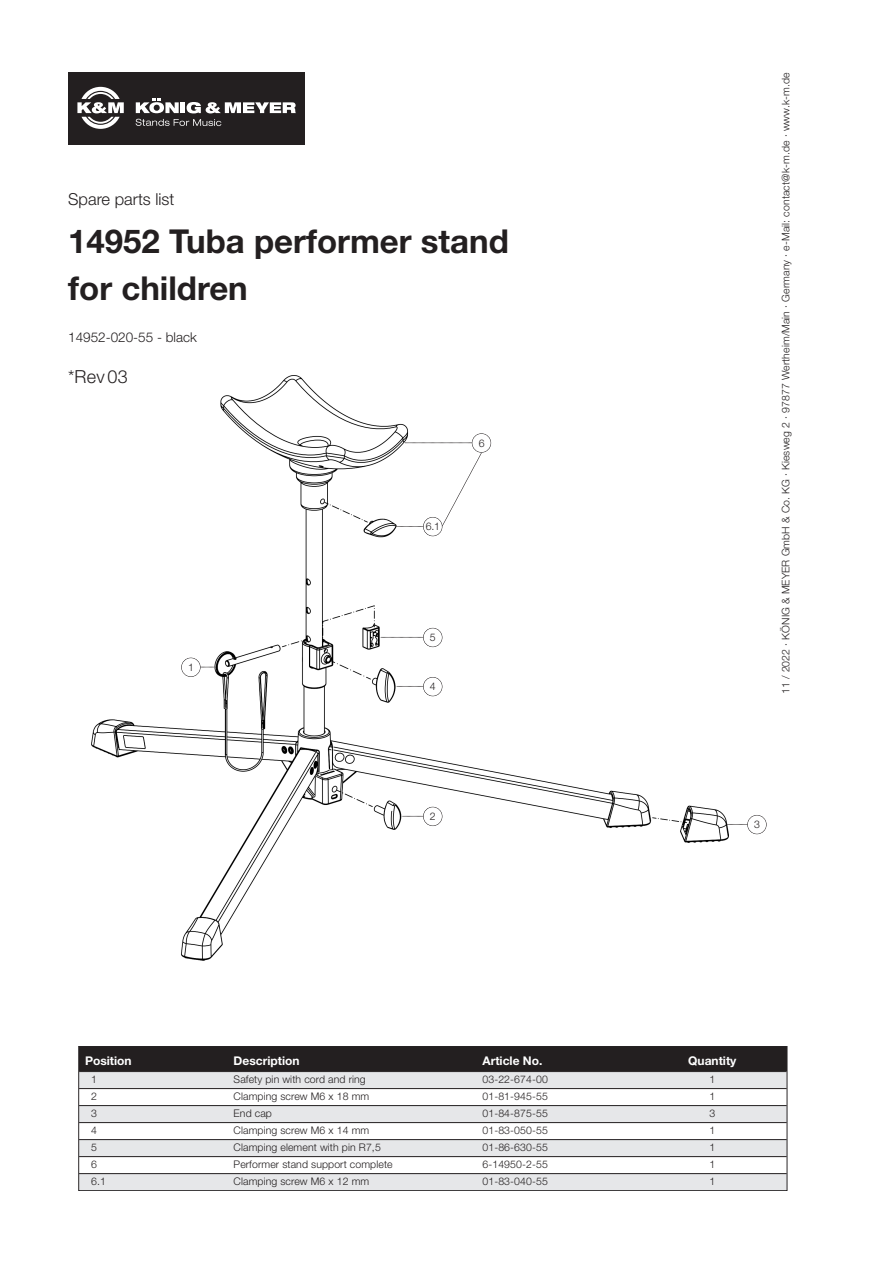
<style>
.page{position:relative;width:893px;height:1263px;background:#fff}
.page>*{position:absolute;margin:0;border:0;box-sizing:border-box;transform-origin:0 0}
.t1{font:700 33px/47.1px "Helvetica Neue";color:#231f20}
.t2{font:300 18px "Helvetica Neue";color:#231f20}
.t3{font:300 16.5px "Helvetica Neue";color:#231f20}
.t4{font:300 13.5px "Helvetica Neue";color:#231f20}
.t5{font:700 12px "Helvetica Neue";color:#fff}
.t6{font:300 10.5px "Helvetica Neue";letter-spacing:.01em;color:#231f20}
</style>
<div class="page">
<img style="left:92px;top:376px;width:636px;height:584px">
<div style="left:79px;top:1046px;width:148px;height:26px;background:#231f20"></div>
<div style="left:227px;top:1046px;width:249px;height:26px;background:#231f20"></div>
<div style="left:476px;top:1046px;width:162px;height:26px;background:#231f20"></div>
<div style="left:638px;top:1046px;width:149px;height:26px;background:#231f20"></div>
<div style="left:79px;top:1072px;width:148px;height:17px;background:#e6e7e9"></div>
<div style="left:227px;top:1072px;width:249px;height:17px;background:#e6e7e9"></div>
<div style="left:476px;top:1072px;width:162px;height:17px;background:#e6e7e9"></div>
<div style="left:638px;top:1072px;width:149px;height:17px;background:#e6e7e9"></div>
<div style="left:79px;top:1106px;width:148px;height:17px;background:#e6e7e9"></div>
<div style="left:227px;top:1106px;width:249px;height:17px;background:#e6e7e9"></div>
<div style="left:476px;top:1106px;width:162px;height:17px;background:#e6e7e9"></div>
<div style="left:638px;top:1106px;width:149px;height:17px;background:#e6e7e9"></div>
<div style="left:79px;top:1140px;width:148px;height:17px;background:#e6e7e9"></div>
<div style="left:227px;top:1140px;width:249px;height:17px;background:#e6e7e9"></div>
<div style="left:476px;top:1140px;width:162px;height:17px;background:#e6e7e9"></div>
<div style="left:638px;top:1140px;width:149px;height:17px;background:#e6e7e9"></div>
<div style="left:79px;top:1174px;width:148px;height:17px;background:#e6e7e9"></div>
<div style="left:227px;top:1174px;width:249px;height:17px;background:#e6e7e9"></div>
<div style="left:476px;top:1174px;width:162px;height:17px;background:#e6e7e9"></div>
<div style="left:638px;top:1174px;width:149px;height:17px;background:#e6e7e9"></div>
<div style="left:79px;top:1046px;width:708px;height:145px;border:1px solid #282526"></div>
<hr style="left:79px;top:1071px;width:707px;height:1px;background:#231f20">
<hr style="left:79px;top:1088px;width:707px;height:1px;background:#231f20">
<hr style="left:79px;top:1105px;width:707px;height:1px;background:#231f20">
<hr style="left:79px;top:1122px;width:707px;height:1px;background:#231f20">
<hr style="left:79px;top:1139px;width:707px;height:1px;background:#231f20">
<hr style="left:79px;top:1156px;width:707px;height:1px;background:#231f20">
<hr style="left:79px;top:1173px;width:707px;height:1px;background:#231f20">
<div style="left:68px;top:72px;width:236px;height:73px;background:#231f20"></div>
<svg style="left:136px;top:119px;width:85px;height:7px"></svg>
<hr style="left:181px;top:102px;width:4px;height:11px;background:#fff">
<svg style="left:186px;top:102px;width:110px;height:11px"></svg>
<svg style="left:136px;top:99px;width:43px;height:14px"></svg>
<svg style="left:77px;top:87px;width:47px;height:42px"></svg>
<svg style="left:725px;top:824px;width:22px;height:1px"></svg>
<div style="left:747px;top:815px;width:19px;height:19px;border:1px solid #231f20;border-radius:50%"></div>
<svg style="left:401px;top:816px;width:22px;height:1px"></svg>
<div style="left:423px;top:807px;width:19px;height:19px;background:#fff;border-radius:50%"></div>
<div style="left:423px;top:807px;width:19px;height:19px;border:1px solid #231f20;border-radius:50%"></div>
<svg style="left:396px;top:686px;width:27px;height:1px"></svg>
<div style="left:423px;top:677px;width:19px;height:19px;background:#fff;border-radius:50%"></div>
<div style="left:423px;top:677px;width:19px;height:19px;border:1px solid #231f20;border-radius:50%"></div>
<svg style="left:380px;top:637px;width:43px;height:1px"></svg>
<div style="left:423px;top:628px;width:19px;height:19px;background:#fff;border-radius:50%"></div>
<div style="left:423px;top:628px;width:19px;height:19px;border:1px solid #231f20;border-radius:50%"></div>
<svg style="left:395px;top:526px;width:28px;height:1px"></svg>
<div style="left:423px;top:517px;width:19px;height:19px;background:#fff;border-radius:50%"></div>
<div style="left:423px;top:517px;width:19px;height:19px;border:1px solid #231f20;border-radius:50%"></div>
<svg style="left:404px;top:443px;width:68px;height:1px"></svg>
<div style="left:472px;top:434px;width:19px;height:18px;background:#fff;border-radius:50%"></div>
<div style="left:472px;top:433px;width:19px;height:20px;border:1px solid #231f20;border-radius:50%"></div>
<svg style="left:200px;top:667px;width:16px;height:1px"></svg>
<div style="left:181px;top:658px;width:19px;height:19px;background:#fff;border-radius:50%"></div>
<div style="left:181px;top:658px;width:19px;height:19px;border:1px solid #231f20;border-radius:50%"></div>
<svg style="left:441px;top:452px;width:41px;height:75px"></svg>
<h3 class="t3" style="left:68px;top:194px;width:108px">Spare parts list</h3>
<h1 class="t1" style="left:68px;top:218px;width:442px">14952 Tuba performer stand for children</h1>
<p class="t4" style="left:68px;top:332px;width:130px">14952-020-55 - black</p>
<h2 class="t2" style="left:68px;top:370px;width:61px">*Rev 03</h2>
<p class="t6" style="left:188px;top:663px;width:7px">1</p>
<p class="t6" style="left:425px;top:523px;width:16px">6.1</p>
<p class="t6" style="left:478px;top:439px;width:7px">6</p>
<p class="t6" style="left:430px;top:634px;width:7px">5</p>
<p class="t6" style="left:430px;top:683px;width:7px">4</p>
<p class="t6" style="left:430px;top:813px;width:7px">2</p>
<p class="t6" style="left:782px;top:694px;width:623px;rotate:-90deg">11 / 2022 · KÖNIG &amp; MEYER GmbH &amp; Co. KG · Kiesweg 2 · 97877 Wertheim/Main · Germany · e-Mail: contact@k-m.de · www.k-m.de</p>
<p class="t6" style="left:754px;top:821px;width:7px">3</p>
<p class="t5" style="left:85px;top:1054px;width:48px">Position</p>
<p class="t5" style="left:233px;top:1054px;width:67px">Description</p>
<p class="t5" style="left:482px;top:1054px;width:61px">Article No.</p>
<p class="t5" style="left:688px;top:1054px;width:50px">Quantity</p>
<p class="t6" style="left:91px;top:1075px;width:7px">1</p>
<p class="t6" style="left:233px;top:1075px;width:134px">Safety pin with cord and ring</p>
<p class="t6" style="left:482px;top:1075px;width:67px">03-22-674-00</p>
<p class="t6" style="left:709px;top:1075px;width:7px">1</p>
<p class="t6" style="left:91px;top:1092px;width:7px">2</p>
<p class="t6" style="left:233px;top:1092px;width:137px">Clamping screw M6 x 18 mm</p>
<p class="t6" style="left:482px;top:1092px;width:67px">01-81-945-55</p>
<p class="t6" style="left:709px;top:1092px;width:7px">1</p>
<p class="t6" style="left:91px;top:1109px;width:7px">3</p>
<p class="t6" style="left:233px;top:1109px;width:40px">End cap</p>
<p class="t6" style="left:482px;top:1109px;width:67px">01-84-875-55</p>
<p class="t6" style="left:709px;top:1109px;width:7px">3</p>
<p class="t6" style="left:91px;top:1126px;width:7px">4</p>
<p class="t6" style="left:233px;top:1126px;width:137px">Clamping screw M6 x 14 mm</p>
<p class="t6" style="left:482px;top:1126px;width:67px">01-83-050-55</p>
<p class="t6" style="left:709px;top:1126px;width:7px">1</p>
<p class="t6" style="left:91px;top:1143px;width:7px">5</p>
<p class="t6" style="left:233px;top:1143px;width:149px">Clamping element with pin R7,5</p>
<p class="t6" style="left:482px;top:1143px;width:67px">01-86-630-55</p>
<p class="t6" style="left:709px;top:1143px;width:7px">1</p>
<p class="t6" style="left:91px;top:1160px;width:7px">6</p>
<p class="t6" style="left:233px;top:1160px;width:161px">Performer stand support complete</p>
<p class="t6" style="left:482px;top:1160px;width:67px">6-14950-2-55</p>
<p class="t6" style="left:709px;top:1160px;width:7px">1</p>
<p class="t6" style="left:91px;top:1177px;width:16px">6.1</p>
<p class="t6" style="left:233px;top:1177px;width:137px">Clamping screw M6 x 12 mm</p>
<p class="t6" style="left:482px;top:1177px;width:67px">01-83-040-55</p>
<p class="t6" style="left:709px;top:1177px;width:7px">1</p>
</div>
